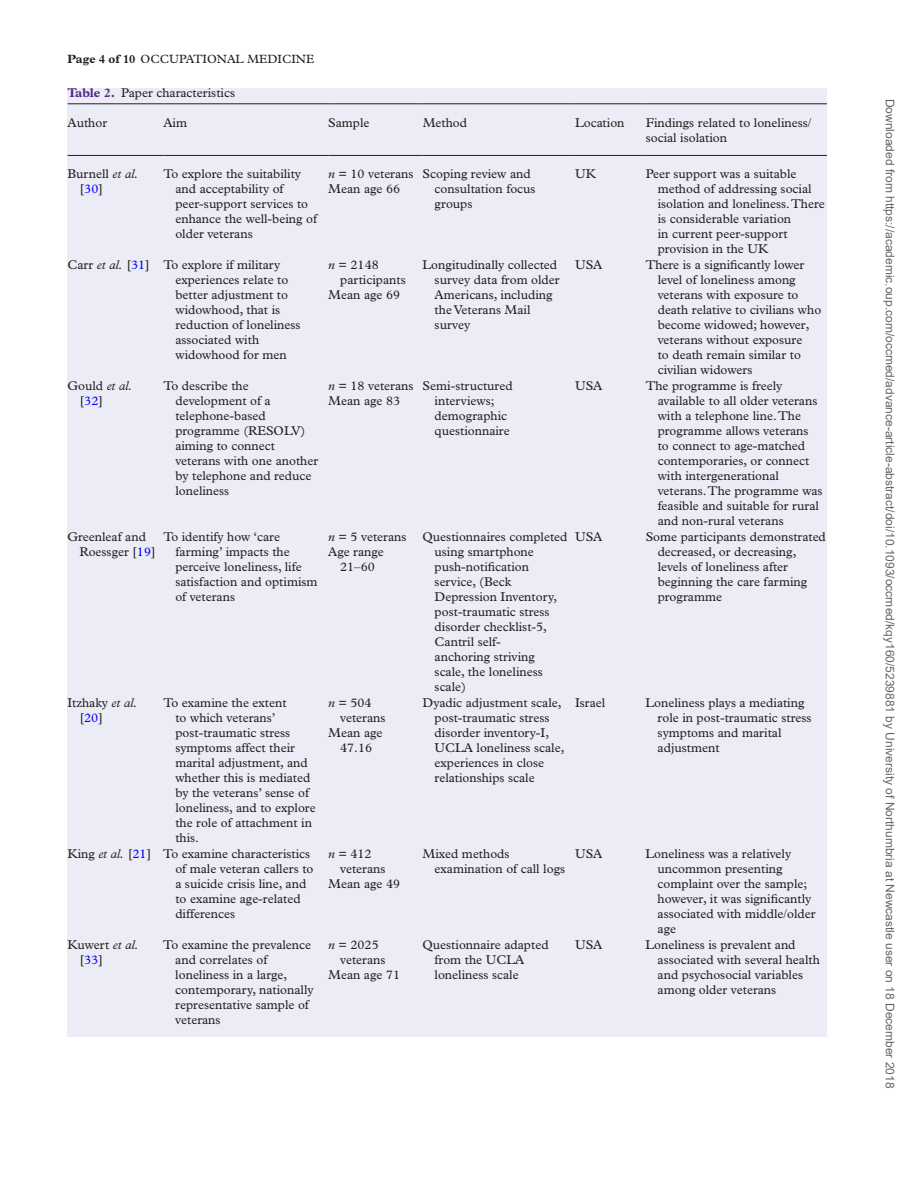
<style>
.page{position:relative;width:919px;height:1187px;background:#fff}
.page>*{position:absolute;margin:0;border:0;box-sizing:border-box;transform-origin:0 0}
.t1{font:12.75px/15px "Plantin Std";color:#231f20}
.t2{font:12px "Arial";color:#666}
.t3{font:12px "Plantin Std";color:#231f20}
.s1{font-weight:700}
.s2{font-weight:700;color:#542989}
.s3{font-style:italic}
.s4{color:#00f}
</style>
<div class="page">
<div style="left:68px;top:88px;width:758px;height:948px;background:#ebecf5"></div>
<hr style="left:68px;top:103px;width:95px;height:1px;background:#231f20">
<hr style="left:163px;top:103px;width:165px;height:1px;background:#231f20">
<hr style="left:328px;top:103px;width:94px;height:1px;background:#231f20">
<hr style="left:422px;top:103px;width:153px;height:1px;background:#231f20">
<hr style="left:575px;top:103px;width:70px;height:1px;background:#231f20">
<hr style="left:645px;top:103px;width:181px;height:1px;background:#231f20">
<hr style="left:68px;top:155px;width:95px;height:1px;background:#231f20">
<hr style="left:163px;top:155px;width:165px;height:1px;background:#231f20">
<hr style="left:328px;top:155px;width:94px;height:1px;background:#231f20">
<hr style="left:422px;top:155px;width:153px;height:1px;background:#231f20">
<hr style="left:575px;top:155px;width:70px;height:1px;background:#231f20">
<hr style="left:645px;top:155px;width:181px;height:1px;background:#231f20">
<p class="t3" style="left:68px;top:52px;width:248px"><span class="s1">Page 4 of 10</span> OCCUPATIONAL MEDICINE</p>
<p class="t1" style="left:68px;top:86px;width:169px"><span class="s2">Table 2.</span> Paper characteristics</p>
<p class="t1" style="left:68px;top:115px;width:41px">Author</p>
<p class="t1" style="left:163px;top:115px;width:25px">Aim</p>
<p class="t1" style="left:328px;top:115px;width:43px">Sample</p>
<p class="t1" style="left:422px;top:115px;width:46px">Method</p>
<p class="t1" style="left:575px;top:115px;width:51px">Location</p>
<p class="t1" style="left:645px;top:115px;width:167px">Findings related to loneliness/ social isolation</p>
<p class="t1" style="left:79px;top:166px;width:60px;text-indent:-12px">Burnell <span class="s3">et al. </span>[<span class="s4">30</span>]</p>
<p class="t1" style="left:175px;top:166px;width:143px;text-indent:-12px">To explore the suitability and acceptability of peer-support services to enhance the well-being of older veterans</p>
<p class="t1" style="left:328px;top:166px;width:87px"><span class="s3">n</span> = 10 veterans<br>Mean age 66</p>
<p class="t1" style="left:434px;top:166px;width:102px;text-indent:-12px">Scoping review and consultation focus groups</p>
<p class="t1" style="left:575px;top:166px;width:22px">UK</p>
<p class="t1" style="left:657px;top:166px;width:169px;text-indent:-12px">Peer support was a suitable method of addressing social isolation and loneliness. There is considerable variation<br>in current peer-support provision in the UK</p>
<p class="t1" style="left:175px;top:257px;width:127px;text-indent:-108px">Carr <span class="s3">et al.</span> [<span class="s4">31</span>] To explore if military experiences relate to better adjustment to widowhood, that is reduction of loneliness associated with widowhood for men</p>
<p class="t1" style="left:328px;top:257px;width:52px"><span class="s3">n</span> = 2148</p>
<p class="t1" style="left:434px;top:257px;width:126px;text-indent:-12px">Longitudinally collected survey data from older<br>Americans, including the Veterans Mail survey</p>
<p class="t1" style="left:575px;top:257px;width:29px">USA</p>
<p class="t1" style="left:657px;top:257px;width:165px;text-indent:-12px">There is a significantly lower level of loneliness among veterans with exposure to death relative to civilians who become widowed; however, veterans without exposure<br>to death remain similar to civilian widowers</p>
<p class="t1" style="left:340px;top:272px;width:67px">participants</p>
<p class="t1" style="left:328px;top:287px;width:73px">Mean age 69</p>
<p class="t1" style="left:79px;top:378px;width:54px;text-indent:-12px">Gould <span class="s3">et al. </span>[<span class="s4">32</span>]</p>
<p class="t1" style="left:175px;top:378px;width:144px;text-indent:-12px">To describe the development of a telephone-based programme (RESOLV) aiming to connect veterans with one another by telephone and reduce loneliness</p>
<p class="t1" style="left:328px;top:378px;width:87px"><span class="s3">n</span> = 18 veterans<br>Mean age 83</p>
<p class="t1" style="left:434px;top:378px;width:79px;text-indent:-12px">Semi-structured interviews; demographic questionnaire</p>
<p class="t1" style="left:575px;top:378px;width:29px">USA</p>
<p class="t1" style="left:657px;top:378px;width:166px;text-indent:-12px">The programme is freely available to all older veterans with a telephone line. The programme allows veterans to connect to age-matched contemporaries, or connect with intergenerational veterans. The programme was feasible and suitable for rural and non-rural veterans</p>
<p class="t1" style="left:79px;top:529px;width:78px;text-indent:-12px">Greenleaf and<br>Roessger [<span class="s4">19</span>]</p>
<p class="t1" style="left:175px;top:529px;width:144px;text-indent:-12px">To identify how ‘care farming’ impacts the perceive loneliness, life satisfaction and optimism of veterans</p>
<p class="t1" style="left:328px;top:529px;width:80px"><span class="s3">n</span> = 5 veterans</p>
<p class="t1" style="left:434px;top:529px;width:134px;text-indent:-12px">Questionnaires completed using smartphone push-notification service, (Beck<br>Depression Inventory, post-traumatic stress disorder checklist-5,<br>Cantril self-<br>anchoring striving scale, the loneliness scale)</p>
<p class="t1" style="left:575px;top:529px;width:29px">USA</p>
<p class="t1" style="left:657px;top:529px;width:170px;text-indent:-12px">Some participants demonstrated decreased, or decreasing, levels of loneliness after beginning the care farming programme</p>
<p class="t1" style="left:328px;top:544px;width:57px">Age range</p>
<p class="t1" style="left:340px;top:559px;width:36px">21–60</p>
<p class="t1" style="left:79px;top:695px;width:59px;text-indent:-12px">Itzhaky <span class="s3">et al. </span>[<span class="s4">20</span>]</p>
<p class="t1" style="left:175px;top:695px;width:142px;text-indent:-12px">To examine the extent<br>to which veterans’ post-traumatic stress symptoms affect their marital adjustment, and whether this is mediated by the veterans’ sense of loneliness, and to explore the role of attachment in this.</p>
<p class="t1" style="left:328px;top:695px;width:45px"><span class="s3">n</span> = 504</p>
<p class="t1" style="left:340px;top:710px;width:47px">veterans</p>
<p class="t1" style="left:328px;top:725px;width:56px">Mean age</p>
<p class="t1" style="left:340px;top:740px;width:33px">47.16</p>
<p class="t1" style="left:175px;top:846px;width:140px;text-indent:-108px">King <span class="s3">et al.</span> [<span class="s4">21</span>] To examine characteristics of male veteran callers to a suicide crisis line, and to examine age-related differences</p>
<p class="t1" style="left:328px;top:846px;width:45px"><span class="s3">n</span> = 412</p>
<p class="t1" style="left:340px;top:861px;width:47px">veterans</p>
<p class="t1" style="left:328px;top:876px;width:73px">Mean age 49</p>
<p class="t1" style="left:79px;top:937px;width:61px;text-indent:-12px">Kuwert <span class="s3">et al. </span>[<span class="s4">33</span>]</p>
<p class="t1" style="left:175px;top:937px;width:140px;text-indent:-12px">To examine the prevalence and correlates of loneliness in a large, contemporary, nationally representative sample of veterans</p>
<p class="t1" style="left:328px;top:937px;width:52px"><span class="s3">n</span> = 2025</p>
<p class="t1" style="left:340px;top:952px;width:47px">veterans</p>
<p class="t1" style="left:328px;top:967px;width:73px">Mean age 71</p>
<p class="t1" style="left:434px;top:695px;width:131px;text-indent:-12px">Dyadic adjustment scale, post-traumatic stress disorder inventory-I,<br>UCLA loneliness scale, experiences in close relationships scale</p>
<p class="t1" style="left:575px;top:695px;width:32px">Israel</p>
<p class="t1" style="left:657px;top:695px;width:155px;text-indent:-12px">Loneliness plays a mediating role in post-traumatic stress symptoms and marital adjustment</p>
<p class="t1" style="left:434px;top:846px;width:132px;text-indent:-12px">Mixed methods examination of call logs</p>
<p class="t1" style="left:575px;top:846px;width:29px">USA</p>
<p class="t1" style="left:657px;top:846px;width:159px;text-indent:-12px">Loneliness was a relatively uncommon presenting complaint over the sample; however, it was significantly associated with middle/older age</p>
<p class="t1" style="left:434px;top:937px;width:115px;text-indent:-12px">Questionnaire adapted from the UCLA loneliness scale</p>
<p class="t1" style="left:575px;top:937px;width:29px">USA</p>
<p class="t1" style="left:657px;top:937px;width:164px;text-indent:-12px">Loneliness is prevalent and associated with several health and psychosocial variables among older veterans</p>
<p class="t2" style="left:894px;top:98px;width:991px;rotate:90deg">Downloaded from https://academic.oup.com/occmed/advance-article-abstract/doi/10.1093/occmed/kqy160/5239881 by University of Northumbria at Newcastle user on 18 December 2018</p>
</div>
